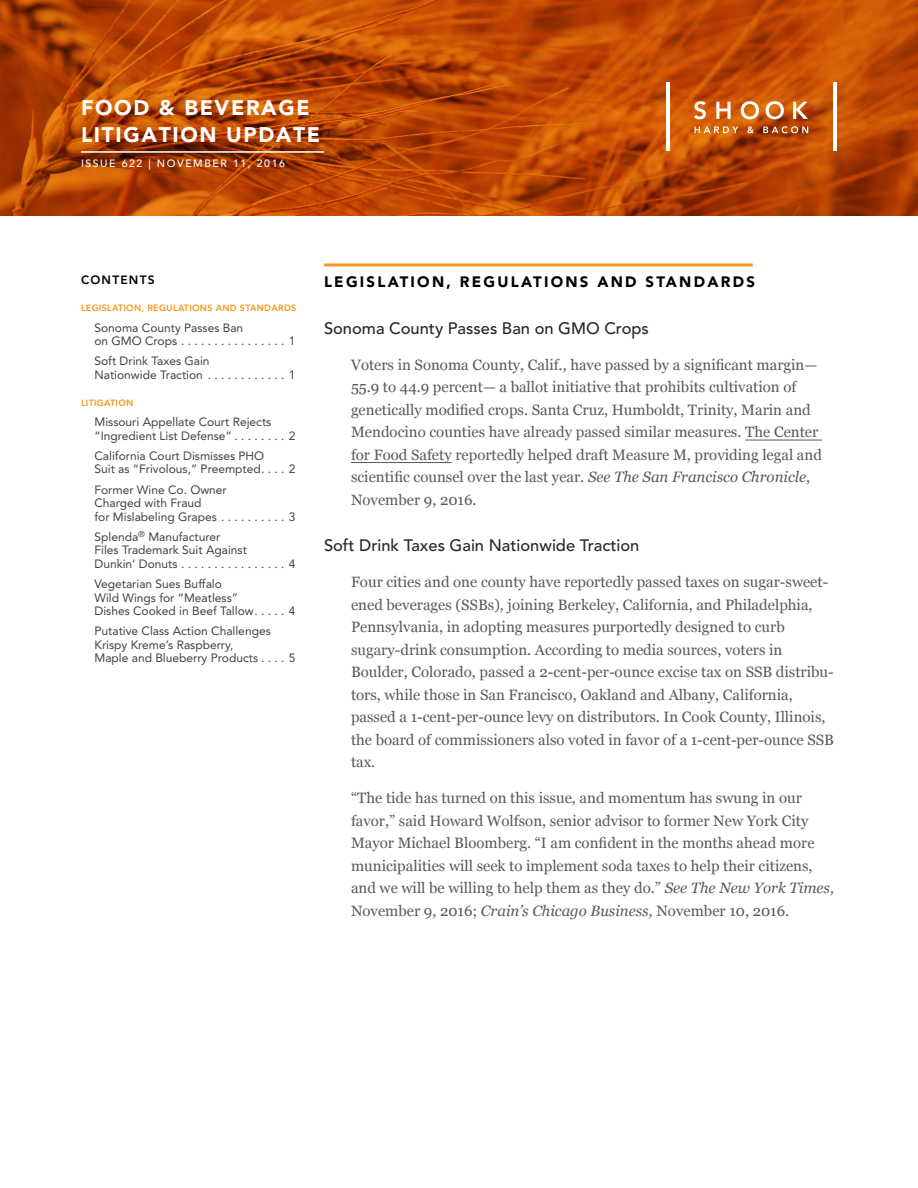
<style>
.page{position:relative;width:918px;height:1188px;background:#fff}
.page>*{position:absolute;margin:0;border:0;box-sizing:border-box;transform-origin:0 0}
.t1{font:900 21px/27px "Avenir LT Std";letter-spacing:.08em;color:#fff}
.t2{font:500 16.5px "Avenir LT Std";color:#292829}
.t3{font:15px/22.5px "Georgia";color:#58595b}
.t4{font:900 15px "Avenir LT Std";letter-spacing:.15em;color:#000}
.t5{font:12px/13.5px "Avenir LT Std";color:#414042}
.t6{font:800 12px "Avenir LT Std";letter-spacing:.1em;color:#000}
.t7{font:500 10.5px "Avenir LT Std";letter-spacing:.15em;color:#fff}
.t8{font:800 9px "Avenir LT Std";letter-spacing:.03em;color:#f8971d}
.s1{font-style:italic}
</style>
<div class="page">
<svg style="left:0;top:0;width:918px;height:216px;background:#b84603"></svg>
<hr style="left:81px;top:151px;width:243px;height:2px;background:#fff">
<hr style="left:324px;top:263px;width:429px;height:3px;background:#f8971d">
<hr style="left:745px;top:440px;width:77px;height:1px;background:#58595b">
<hr style="left:351px;top:462px;width:101px;height:1px;background:#58595b">
<svg style="left:694px;top:101px;width:114px;height:18px"></svg>
<hr style="left:833px;top:83px;width:4px;height:68px;background:#fff">
<hr style="left:666px;top:83px;width:4px;height:68px;background:#fff">
<svg style="left:694px;top:126px;width:114px;height:7px"></svg>
<h1 class="t1" style="left:81px;top:94px;width:241px">FOOD &amp; BEVERAGE<br>LITIGATION UPDATE</h1>
<p class="t7" style="left:81px;top:158px;width:205px">ISSUE 622 | NOVEMBER 11, 2016</p>
<p class="t6" style="left:81px;top:273px;width:75px">CONTENTS</p>
<p class="t8" style="left:81px;top:303px;width:217px">LEGISLATION, REGULATIONS AND STANDARDS</p>
<p class="t5" style="left:94px;top:321px;width:202px">Sonoma County Passes Ban<br>on GMO Crops . . . . . . . . . . . . . . . . 1</p>
<p class="t5" style="left:94px;top:355px;width:202px">Soft Drink Taxes Gain<br>Nationwide Traction . . . . . . . . . . . . 1</p>
<p class="t8" style="left:81px;top:398px;width:54px">LITIGATION</p>
<p class="t5" style="left:94px;top:415px;width:202px">Missouri Appellate Court Rejects “Ingredient List Defense” . . . . . . . . 2</p>
<p class="t5" style="left:94px;top:449px;width:202px">California Court Dismisses PHO<br>Suit as “Frivolous,” Preempted . . . . 2</p>
<p class="t5" style="left:94px;top:483px;width:202px">Former Wine Co. Owner<br>Charged with Fraud<br>for Mislabeling Grapes . . . . . . . . . . 3</p>
<p class="t5" style="left:94px;top:530px;width:202px">Splenda<sup>®</sup> Manufacturer<br>Files Trademark Suit Against<br>Dunkin’ Donuts . . . . . . . . . . . . . . . . 4</p>
<p class="t5" style="left:94px;top:577px;width:202px">Vegetarian Sues Buffalo<br>Wild Wings for “Meatless”<br>Dishes Cooked in Beef Tallow . . . . . 4</p>
<p class="t5" style="left:94px;top:625px;width:202px">Putative Class Action Challenges<br>Krispy Kreme’s Raspberry,<br>Maple and Blueberry Products . . . . 5</p>
<p class="t4" style="left:324px;top:272px;width:433px">LEGISLATION, REGULATIONS AND STANDARDS</p>
<p class="t2" style="left:324px;top:318px;width:326px">Sonoma County Passes Ban on GMO Crops</p>
<p class="t3" style="left:351px;top:353px;width:473px">Voters in Sonoma County, Calif., have passed by a significant margin— 55.9 to 44.9 percent— a ballot initiative that prohibits cultivation of genetically modified crops. Santa Cruz, Humboldt, Trinity, Marin and Mendocino counties have already passed similar measures. The Center for Food Safety reportedly helped draft Measure M, providing legal and scientific counsel over the last year. <span class="s1">See The San Francisco Chronicle</span>, November 9, 2016.</p>
<p class="t2" style="left:324px;top:536px;width:317px">Soft Drink Taxes Gain Nationwide Traction</p>
<p class="t3" style="left:351px;top:571px;width:485px">Four cities and one county have reportedly passed taxes on sugar-sweet&shy;ened beverages (SSBs), joining Berkeley, California, and Philadelphia, Pennsylvania, in adopting measures purportedly designed to curb sugary-drink consumption. According to media sources, voters in Boulder, Colorado, passed a 2-cent-per-ounce excise tax on SSB distribu&shy;tors, while those in San Francisco, Oakland and Albany, California, passed a 1-cent-per-ounce levy on distributors. In Cook County, Illinois, the board of commissioners also voted in favor of a 1-cent-per-ounce SSB tax.</p>
<p class="t3" style="left:351px;top:787px;width:485px">“The tide has turned on this issue, and momentum has swung in our favor,” said Howard Wolfson, senior advisor to former New York City Mayor Michael Bloomberg. “I am confident in the months ahead more municipalities will seek to implement soda taxes to help their citizens, and we will be willing to help them as they do.” <span class="s1">See The New York Times, </span>November 9, 2016; <span class="s1">Crain’s Chicago Business,</span> November 10, 2016.</p>
</div>
